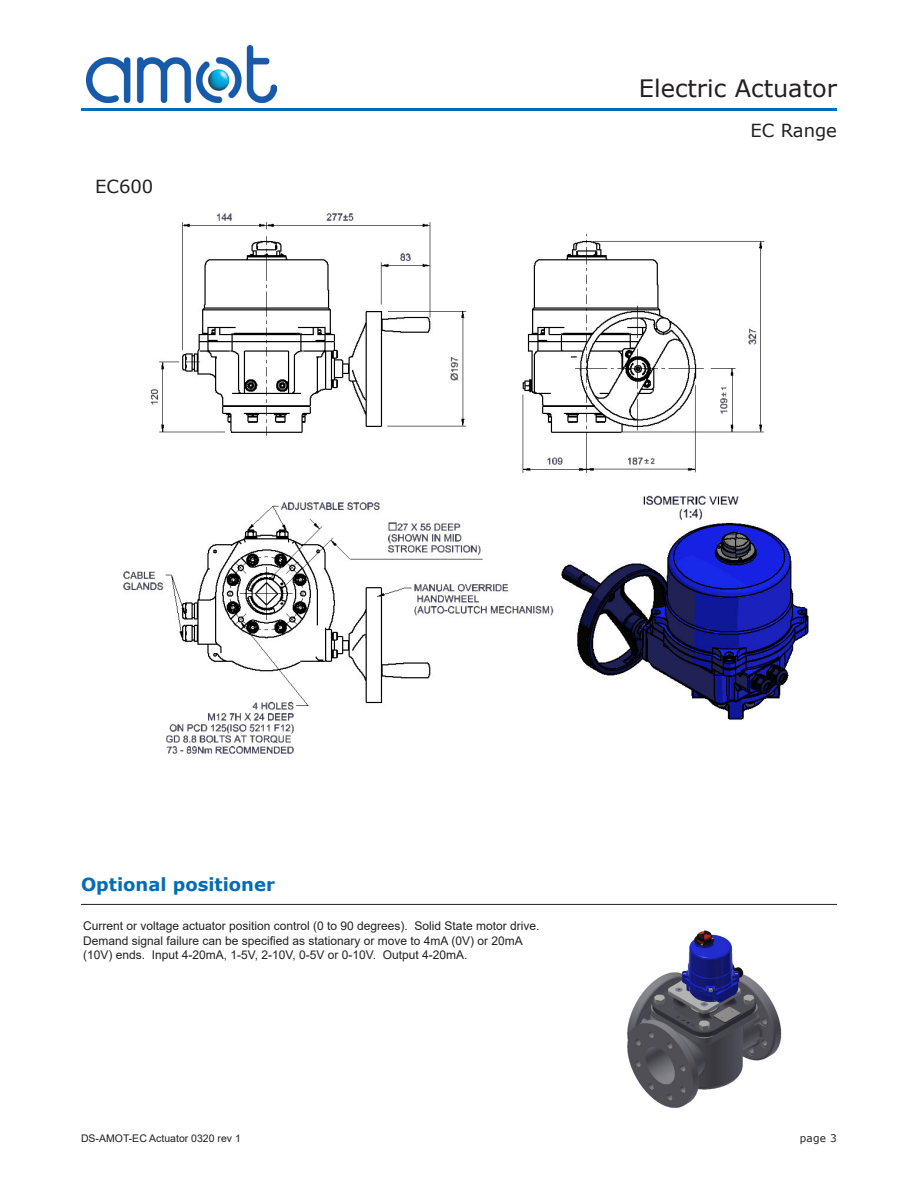
<style>
.page{position:relative;width:918px;height:1188px;background:#fff}
.page>*{position:absolute;margin:0;border:0;box-sizing:border-box;transform-origin:0 0}
.t1{font:24px "Verdana";color:#231f20}
.t2{font:700 18px "Verdana";color:#006db7}
.t3{font:18px "Verdana";color:#231f20}
.t4{font:12px/14.4px "Arial";color:#231f20}
.t5{font:10.5px "Arial";color:#231f20}
.t6{font:10.5px "Verdana";color:#231f20}
</style>
<div class="page">
<hr style="left:81px;top:108px;width:756px;height:3px;background:#006db7">
<img style="left:86px;top:45px;width:191px;height:57px">
<img style="left:123px;top:213px;width:687px;height:541px">
<hr style="left:81px;top:904px;width:756px;height:1px;background:#231f20">
<img style="left:627px;top:930px;width:155px;height:178px">
<p class="t3" style="left:95px;top:174px;width:60px">EC600</p>
<h1 class="t1" style="left:639px;top:71px;width:200px">Electric Actuator</h1>
<h2 class="t3" style="left:750px;top:118px;width:88px">EC Range</h2>
<p class="t2" style="left:81px;top:871px;width:195px">Optional positioner</p>
<p class="t4" style="left:83px;top:919px;width:458px">Current or voltage actuator position control (0 to 90 degrees). Solid State motor drive.<br>Demand signal failure can be specified as stationary or move to 4mA (0V) or 20mA (10V) ends. Input 4-20mA, 1-5V, 2-10V, 0-5V or 0-10V. Output 4-20mA.</p>
<p class="t5" style="left:81px;top:1131px;width:161px">DS-AMOT-EC Actuator 0320 rev 1</p>
<p class="t6" style="left:800px;top:1131px;width:39px">page 3</p>
</div>
